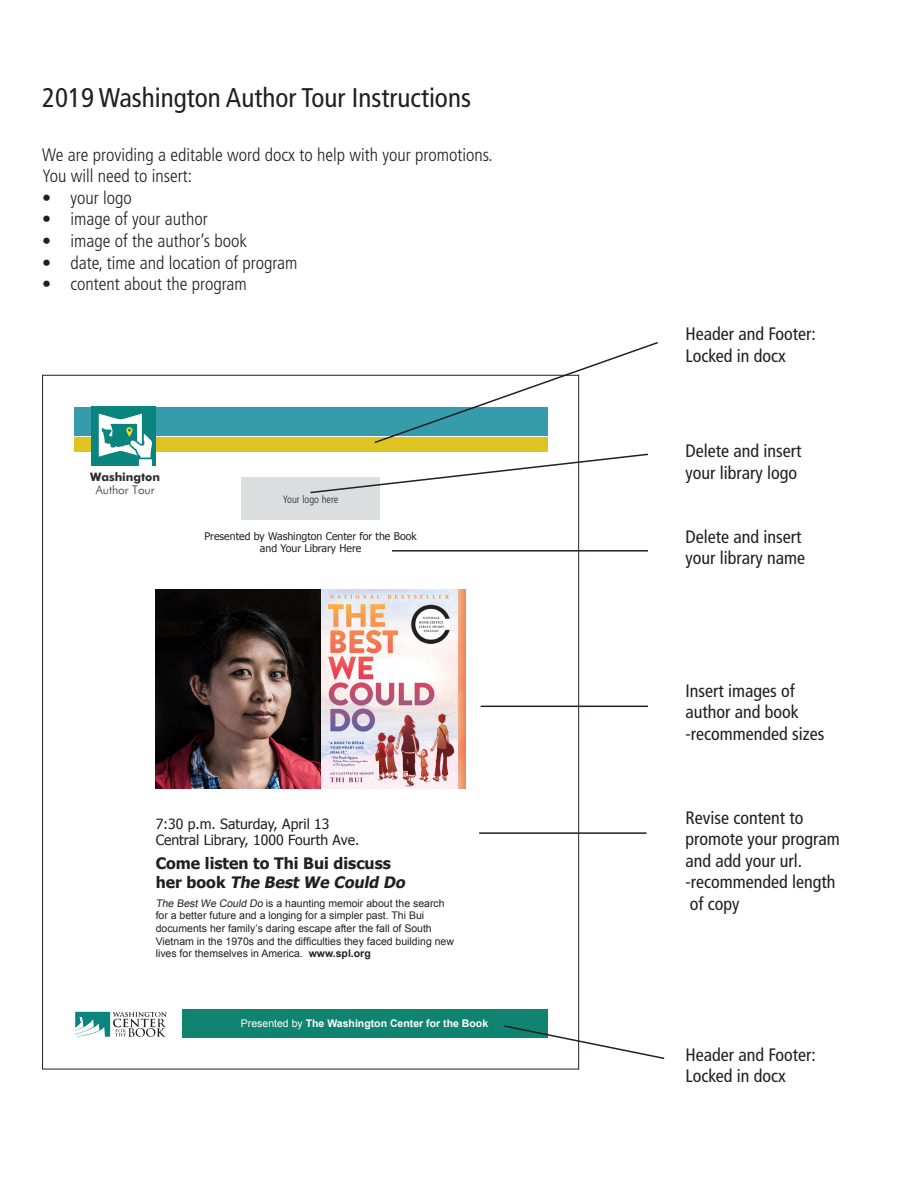
<style>
.page{position:relative;width:918px;height:1188px;background:#fff}
.page>*{position:absolute;margin:0;border:0;box-sizing:border-box;transform-origin:0 0}
.t1{font:condensed 27px "Frutiger";color:#231f20}
.t2{font:condensed 18px/21.6px "Frutiger";color:#231f20}
.t3{font:300 condensed 18px "Frutiger";color:#231f20}
.branch_name{font:700 15.75px/18.9px "Tahoma";color:#231f20}
.copy{font:13.95px "Tahoma";color:#231f20}
.t4{font:300 11.85px "Futura BT";color:#2e2c2d}
.t5{font:700 11.7px "Futura BT";color:#2e2c2d}
.copy-2{font:10.5px/12.6px "Arial";color:#231f20}
.copy-3{font:10.5px/12.6px "Tahoma";color:#231f20;text-align:center}
.t6{font:700 10.5px "Arial";color:#fff}
.t7{font:300 condensed 10.5px "Frutiger";color:#231f20}
.s1{font-style:italic}
.s2{font-weight:700}
.s3{font-weight:400}
</style>
<div class="page">
<div style="left:74px;top:407px;width:473px;height:28px;background:#369baa"></div>
<div style="left:74px;top:438px;width:473px;height:14px;background:#e0c522"></div>
<div style="left:182px;top:1009px;width:365px;height:29px;background:#108470"></div>
<div style="left:91px;top:407px;width:64px;height:59px;background:#09847e"></div>
<div style="left:139px;top:459px;width:13px;height:9px;background:#fff"></div>
<svg style="left:99px;top:414px;width:57px;height:47px"></svg>
<svg style="left:75px;top:1012px;width:92px;height:25px"></svg>
<div style="left:241px;top:477px;width:139px;height:43px;background:#dcdddf"></div>
<img style="left:156px;top:589px;width:166px;height:199px">
<img style="left:322px;top:589px;width:144px;height:199px">
<svg style="left:373px;top:342px;width:285px;height:102px"></svg>
<svg style="left:310px;top:453px;width:338px;height:41px"></svg>
<hr style="left:392px;top:550px;width:256px;height:2px;background:#231f20">
<hr style="left:481px;top:706px;width:167px;height:1px;background:#231f20">
<hr style="left:479px;top:832px;width:168px;height:2px;background:#231f20">
<svg style="left:504px;top:1024px;width:161px;height:36px"></svg>
<p class="t1" style="left:42px;top:82px;width:430px">2019 Washington Author Tour Instructions</p>
<p class="t3" style="left:42px;top:144px;width:452px">We are providing a editable word docx to help with your promotions.</p>
<p class="t3" style="left:42px;top:166px;width:152px">You will need to insert:</p>
<p class="t3" style="left:42px;top:187px;width:91px">• your logo</p>
<p class="t3" style="left:42px;top:209px;width:167px">• image of your author</p>
<p class="t3" style="left:42px;top:231px;width:207px">• image of the author’s book</p>
<p class="t3" style="left:42px;top:252px;width:257px">• date, time and location of program</p>
<p class="t3" style="left:42px;top:274px;width:206px">• content about the program</p>
<p class="t5" style="left:90px;top:470px;width:71px">Washington</p>
<p class="t4" style="left:96px;top:482px;width:60px">Author Tour</p>
<p class="t7" style="left:283px;top:493px;width:57px">Your logo here</p>
<p class="copy-3" style="left:205px;top:529px;width:214px">Presented by Washington Center for the Book and Your Library Here</p>
<p class="copy" style="left:156px;top:814px;width:175px">7:30 p.m. Saturday, April 13</p>
<p class="copy" style="left:156px;top:831px;width:205px">Central Library, 1000 Fourth Ave.</p>
<p class="branch_name" style="left:156px;top:853px;width:254px">Come listen to Thi Bui discuss<br>h e r b o o k <span class="s1">The Best We Could Do</span></p>
<p class="copy-2" style="left:156px;top:897px;width:300px">The Best We Could Do is a haunting memoir about the search for a better future and a longing for a simpler past. Thi Bui documents her family’s daring escape after the fall of South Vietnam in the 1970s and the difficulties they faced building new lives for themselves in America. <span class="s2">www.spl.org</span></p>
<p class="t6" style="left:241px;top:1016px;width:249px"><span class="s3">Presented by</span> The Washington Center for the Book</p>
<p class="t2" style="left:685px;top:323px;width:132px">Header and Footer:</p>
<p class="t2" style="left:685px;top:345px;width:102px">Locked in docx</p>
<p class="t2" style="left:685px;top:440px;width:117px">Delete and insert your library logo</p>
<p class="t2" style="left:685px;top:526px;width:121px">Delete and insert your library name</p>
<p class="t2" style="left:685px;top:680px;width:115px">Insert images of author and book</p>
<p class="t2" style="left:685px;top:723px;width:140px">-recommended sizes</p>
<p class="t2" style="left:685px;top:807px;width:156px">Revise content to promote your program and add your url.</p>
<p class="t2" style="left:685px;top:871px;width:151px">-recommended length</p>
<p class="t2" style="left:690px;top:893px;width:51px">of copy</p>
<p class="t2" style="left:685px;top:1044px;width:132px">Header and Footer:</p>
<p class="t2" style="left:685px;top:1065px;width:102px">Locked in docx</p>
</div>
